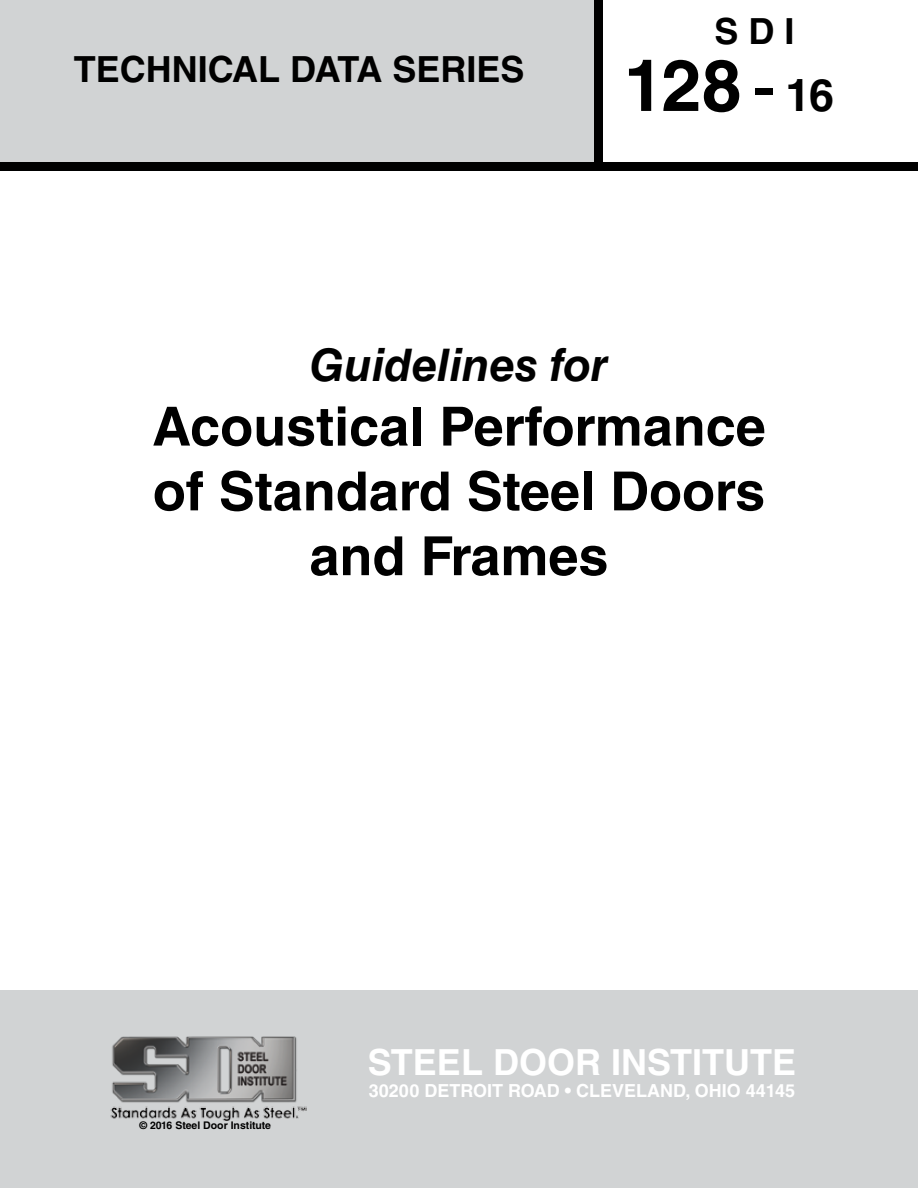
<style>
.page{position:relative;width:918px;height:1188px;background:#fff}
.page>*{position:absolute;margin:0;border:0;box-sizing:border-box;transform-origin:0 0}
.t1{font:700 72px "Helvetica LT Std";color:#000}
.t2{font:700 54px/64.8px "Helvetica LT Std";color:#000;text-align:center}
.t3{font:italic 700 45px "Helvetica LT Std";color:#000}
.t4{font:700 36px "Helvetica LT Std";color:#000}
.t5{font:700 36px "Helvetica LT Std";color:#fff}
.t6{font:700 18px "Helvetica LT Std";color:#fff}
.t7{font:700 10.5px "Helvetica LT Std";color:#000}
.s1{font-weight:400}
.s2{font-size:45px}
</style>
<div class="page">
<div style="left:0;top:0;width:598px;height:162px;background:#d1d3d4"></div>
<div style="left:594px;top:0;width:9px;height:162px;background:#000"></div>
<div style="left:0;top:162px;width:918px;height:9px;background:#000"></div>
<div style="left:0;top:991px;width:918px;height:197px;background:#d1d3d4"></div>
<img style="left:110px;top:1036px;width:197px;height:85px">
<p class="t4" style="left:74px;top:47px;width:452px">TECHNICAL DATA SERIES</p>
<p class="t4" style="left:714px;top:10px;width:82px">S D I</p>
<h1 class="t1" style="left:624px;top:42px;width:212px">128 <span class="s1">-</span> <span class="s2">16</span></h1>
<p class="t3" style="left:310px;top:337px;width:300px">Guidelines for</p>
<p class="t2" style="left:152px;top:393px;width:615px">Acoustical Performance of Standard Steel Doors and Frames</p>
<p class="t7" style="left:139px;top:1119px;width:133px">© 2016 Steel Door Institute</p>
<p class="t5" style="left:368px;top:1040px;width:430px">STEEL DOOR INSTITUTE</p>
<p class="t6" style="left:369px;top:1079px;width:428px">30200 DETROIT ROAD • CLEVELAND, OHIO 44145</p>
</div>
